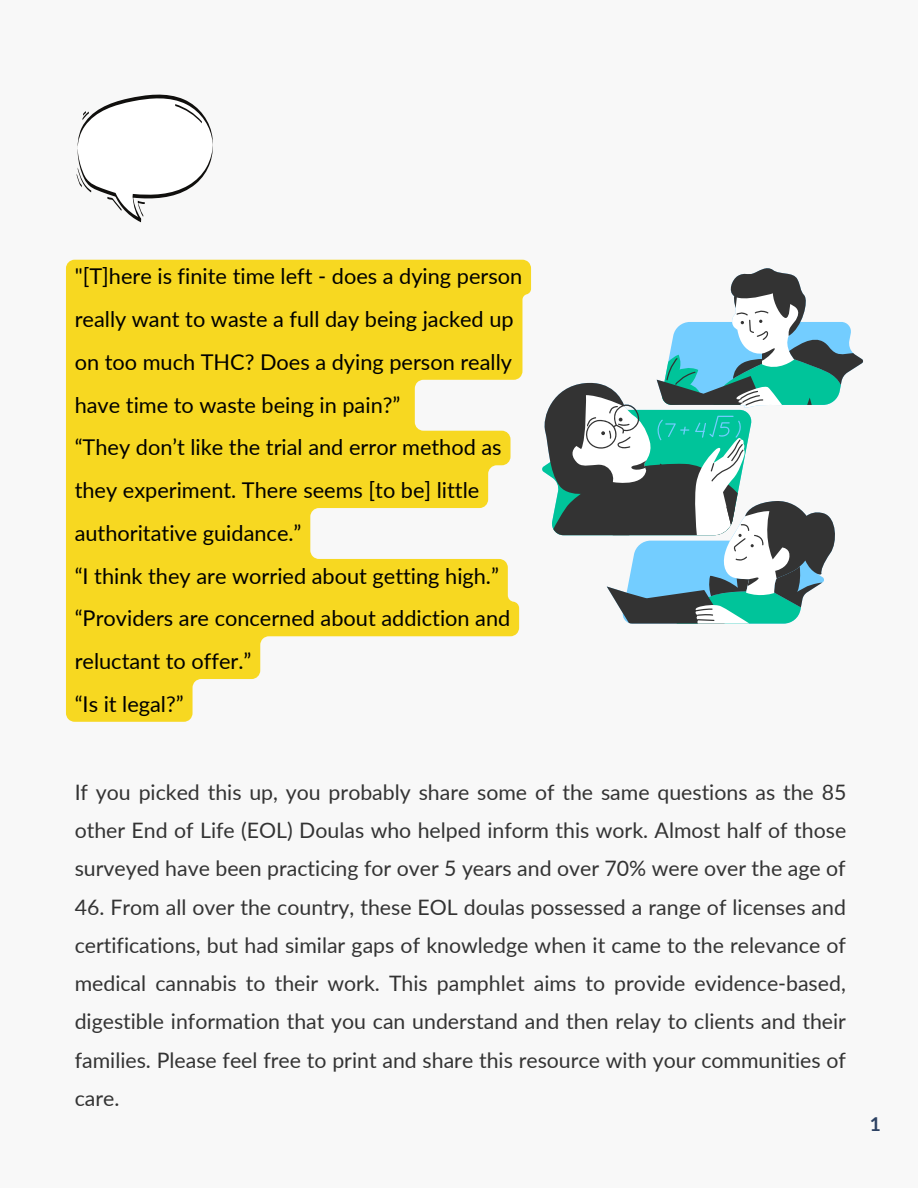
<style>
.page{position:relative;width:918px;height:1188px;background:#f8f8f8}
.page>*{position:absolute;margin:0;border:0;box-sizing:border-box;transform-origin:0 0}
.t1{font:21.75px/42.8px "Lato";color:#000}
.t2{font:21.3px/38.2px "Lato";color:#333;text-align:justify}
.t3{font:700 19.2px "Lato";color:#2d4263}
</style>
<div class="page">
<svg style="left:542px;top:268px;width:321px;height:355px"></svg>
<svg style="left:76px;top:94px;width:137px;height:128px"></svg>
<svg style="left:66px;top:260px;width:465px;height:462px;fill:#f7d821"></svg>
<p class="t1" style="left:75px;top:255px;width:449px">"[T]here is finite time left - does a dying person really want to waste a full day being jacked up on too much THC? Does a dying person really have time to waste being in pain?”<br>“They don’t like the trial and error method as they experiment. There seems [to be] little authoritative guidance.”<br>“I think they are worried about getting high.” “Providers are concerned about addiction and reluctant to offer.”<br>“Is it legal?”</p>
<p class="t2" style="left:75px;top:773px;width:773px">If you picked this up, you probably share some of the same questions as the 85 other End of Life (EOL) Doulas who helped inform this work. Almost half of those surveyed have been practicing for over 5 years and over 70% were over the age of</p>
<p class="t2" style="left:75px;top:887px;width:773px">46. From all over the country, these EOL doulas possessed a range of licenses and certifications, but had similar gaps of knowledge when it came to the relevance of medical cannabis to their work. This pamphlet aims to provide evidence-based, digestible information that you can understand and then relay to clients and their families. Please feel free to print and share this resource with your communities of care.</p>
<p class="t3" style="left:870px;top:1112px;width:13px">1</p>
</div>
